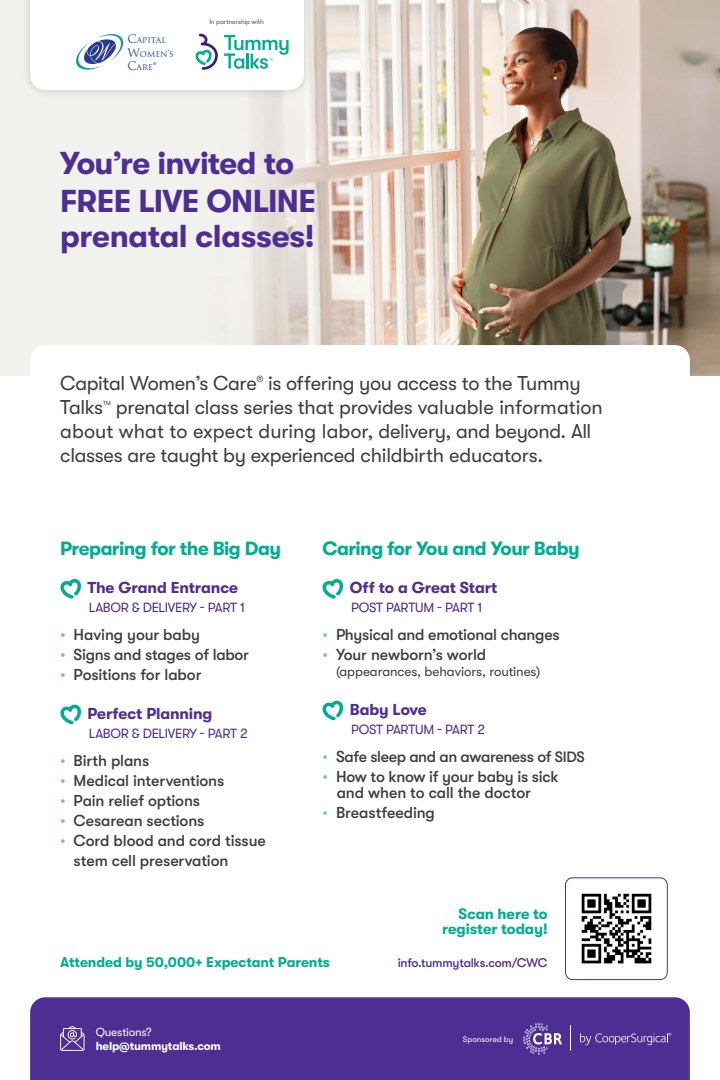
<style>
.page{position:relative;width:720px;height:1080px;background:#fff}
.page>*{position:absolute;margin:0;border:0;box-sizing:border-box;transform-origin:0 0}
.t1{font:700 31.7px/36.2px "GT Walsheim LC";letter-spacing:-.02em;color:#4e2e92}
.t2{font:20px/24px "GT Walsheim LC";letter-spacing:-.015em;color:#3e3e3f}
.t3{font:700 19.2px "GT Walsheim LC";letter-spacing:-.03em;color:#00ac92}
.t4{font:500 15.8px/15.8px "GT Walsheim LC";letter-spacing:-.01em;color:#3e3e3f}
.t5{font:700 15.8px "GT Walsheim LC";letter-spacing:-.005em;color:#4e2e92}
.t6{font:700 15px/15px "GT Walsheim LC";letter-spacing:-.005em;color:#00ac92;text-align:right}
.t7{font:700 14.2px "GT Walsheim LC";letter-spacing:-.005em;color:#00ac92}
.t8{font:13.3px "GT Walsheim LC";letter-spacing:-.02em;color:#4e2e92}
.t9{font:13.3px "GT Walsheim LC";letter-spacing:-.005em;color:#3e3e3f}
.t10{font:500 12.5px "GT Walsheim LC";letter-spacing:-.02em;color:#4e2e92}
.t11{font:700 11.7px/14px "GT Walsheim LC";letter-spacing:-.02em;color:#fff}
.t12{font:9.2px/13.2px "Trajan Pro";color:#2c4393}
.t13{font:8px "GT Walsheim LC";letter-spacing:.015em;color:#fff}
.t14{font:6.7px "GT Walsheim LC";letter-spacing:-.01em;color:#57585a}
.t15{font:5.8px "GT Walsheim LC";color:#3e3e3f}
.s1{font-size:11.4px}
.s2{font-size:16.8px}
.s3{color:#6ac6b8}
.s4{font-size:15px}
.s5{font-weight:400}
</style>
<div class="page">
<div style="left:30px;top:997px;width:660px;height:83px;background:#4e2e92"></div>
<img style="left:0;top:0;width:720px;height:375px">
<svg style="left:30px;top:345px;width:660px;height:31px"></svg>
<svg style="left:322px;top:579px;width:22px;height:20px"></svg>
<svg style="left:322px;top:700px;width:22px;height:20px"></svg>
<svg style="left:60px;top:579px;width:21px;height:20px"></svg>
<svg style="left:60px;top:704px;width:21px;height:20px"></svg>
<div style="left:565px;top:877px;width:103px;height:103px;border:1px solid #4e2e92;border-radius:7px"></div>
<img style="left:581px;top:893px;width:71px;height:71px">
<svg style="left:60px;top:1026px;width:25px;height:25px"></svg>
<div style="left:22px;top:0;width:290px;height:98px;background:#231f20;opacity:.2"></div>
<svg style="left:30px;top:0;width:274px;height:90px"></svg>
<svg style="left:580px;top:1033px;width:91px;height:12px"></svg>
<svg style="left:571px;top:1026px;width:1px;height:25px"></svg>
<svg style="left:523px;top:1023px;width:39px;height:32px"></svg>
<p class="t12" style="left:127px;top:33px;width:48px"><span class="s1">C</span>apital<br><span class="s1">W</span>omen’s<br><span class="s1">C</span>are<span class="s2">®</span></p>
<p class="t14" style="left:209px;top:18px;width:56px">In partnership with</p>
<p class="t1" style="left:60px;top:145px;width:258px">You’re invited to<br>FREE LIVE ONLINE prenatal classes!</p>
<p class="t2" style="left:60px;top:372px;width:522px">Capital Women’s Care<sup>®</sup> is offering you access to the Tummy<br>Talks</p>
<p class="t2" style="left:60px;top:396px;width:544px;text-indent:56px">prenatal class series that provides valuable information about what to expect during labor, delivery, and beyond. All classes are taught by experienced childbirth educators.</p>
<p class="t15" style="left:103px;top:400px;width:9px">TM</p>
<p class="t3" style="left:60px;top:537px;width:222px">Preparing for the Big Day</p>
<p class="t5" style="left:87px;top:579px;width:152px">The Grand Entrance</p>
<p class="t8" style="left:89px;top:600px;width:158px">LABOR &amp; DELIVERY - PART 1</p>
<p class="t4" style="left:60px;top:627px;width:141px"><span class="s3">•</span> Having your baby</p>
<p class="t4" style="left:60px;top:647px;width:190px"><span class="s3">•</span> Signs and stages of labor</p>
<p class="t4" style="left:60px;top:667px;width:143px"><span class="s3">•</span> Positions for labor</p>
<p class="t5" style="left:87px;top:705px;width:127px">Perfect Planning</p>
<p class="t8" style="left:89px;top:726px;width:161px">LABOR &amp; DELIVERY - PART 2</p>
<p class="t4" style="left:60px;top:753px;width:91px"><span class="s3">•</span> Birth plans</p>
<p class="t4" style="left:60px;top:773px;width:166px"><span class="s3">•</span> Medical interventions</p>
<p class="t4" style="left:60px;top:793px;width:142px"><span class="s3">•</span> Pain relief options</p>
<p class="t4" style="left:60px;top:813px;width:146px"><span class="s3">•</span> Cesarean sections</p>
<p class="t4" style="left:74px;top:831px;width:194px;line-height:20px;text-indent:-14px"><span class="s3">•</span> Cord blood and cord tissue stem cell preservation</p>
<p class="t3" style="left:323px;top:537px;width:259px">Caring for You and Your Baby</p>
<p class="t5" style="left:350px;top:579px;width:149px">Off to a Great Start</p>
<p class="t8" style="left:351px;top:600px;width:133px">POST PARTUM - PART 1</p>
<p class="t4" style="left:323px;top:627px;width:239px"><span class="s3">•</span> Physical and emotional changes</p>
<p class="t4" style="left:323px;top:647px;width:165px"><span class="s3">•</span> Your newborn’s world</p>
<p class="t9" style="left:336px;top:664px;width:206px">(appearances, behaviors, routines)</p>
<p class="t5" style="left:350px;top:700px;width:79px">Baby Love</p>
<p class="t8" style="left:351px;top:722px;width:135px">POST PARTUM - PART 2</p>
<p class="t4" style="left:323px;top:749px;width:264px"><span class="s3">•</span> Safe sleep and an awareness of <span class="s4">SIDS</span></p>
<p class="t4" style="left:337px;top:769px;width:223px;text-indent:-14px"><span class="s3">•</span> How to know if your baby is sick and when to call the doctor</p>
<p class="t4" style="left:323px;top:805px;width:114px"><span class="s3">•</span> Breastfeeding</p>
<p class="t6" style="left:442px;top:906px;width:107px">Scan here to register today!</p>
<p class="t7" style="left:60px;top:954px;width:271px">Attended by 50,000+ Expectant Parents</p>
<p class="t11" style="left:96px;top:1025px;width:127px"><span class="s5">Questions? </span>help@tummytalks.com</p>
<p class="t10" style="left:398px;top:956px;width:151px">info.tummytalks.com/CWC</p>
<p class="t13" style="left:463px;top:1034px;width:52px">Sponsored by</p>
</div>
